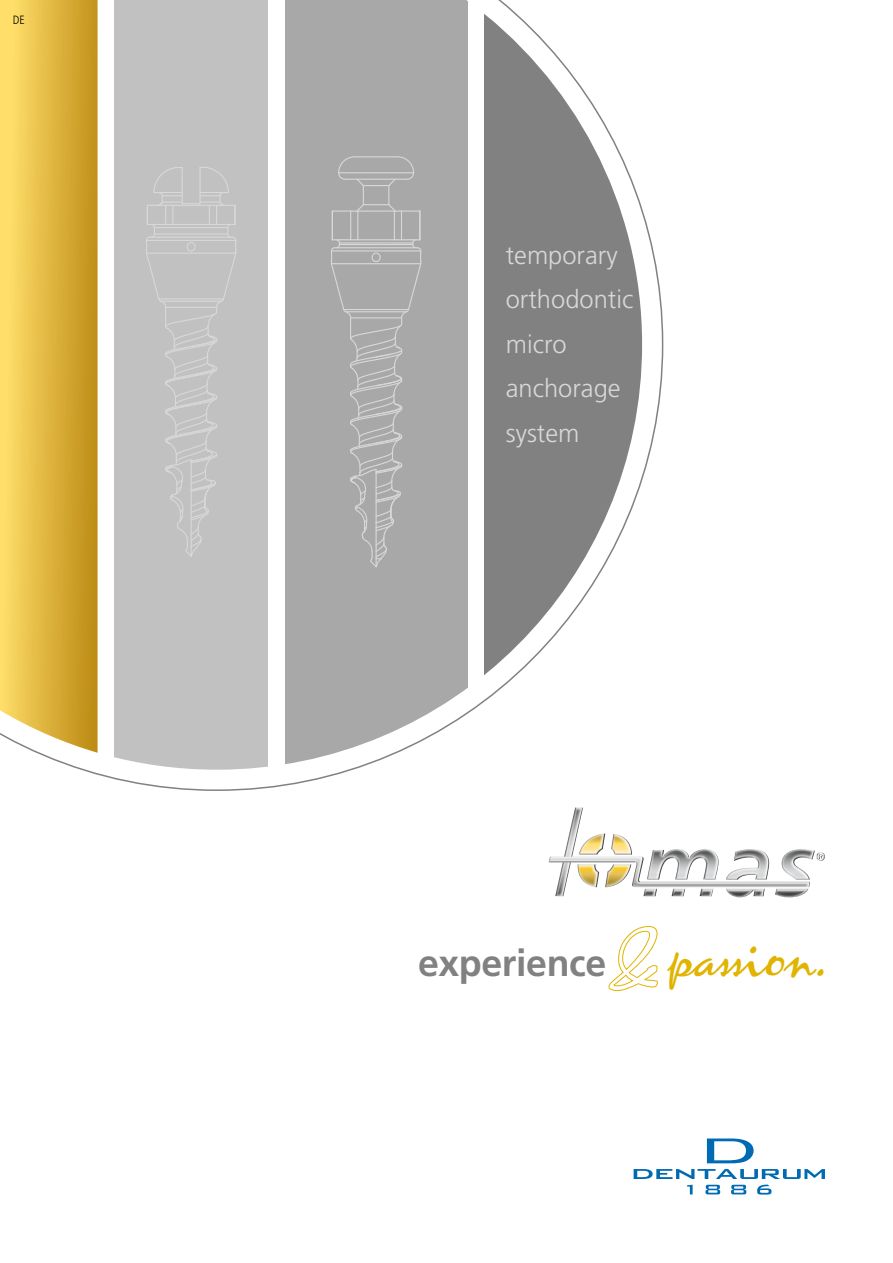
<style>
.page{position:relative;width:893px;height:1263px;background:#fff}
.page>*{position:absolute;margin:0;border:0;box-sizing:border-box;transform-origin:0 0}
.t1{font:700 37.5px "Frutiger LT Std";letter-spacing:-.01em;color:#818182}
.t2{font:300 25.5px/44.5px "Frutiger LT Std";color:#d7d8d8}
.t3{font:300 condensed 12px "Frutiger LT Std";color:#000}
.s1{font-family:"Zephyr";font-weight:400;font-size:82.5px;color:#e0b400}
.s2{font-family:"Zephyr";font-weight:400;font-size:43.5px;color:#e0b400}
</style>
<div class="page">
<svg style="left:37px;top:0;width:626px;height:791px"></svg>
<svg style="left:0;top:0;width:98px;height:753px;background:#e0b846"></svg>
<svg style="left:485px;top:0;width:157px;height:770px;fill:#818182"></svg>
<div style="left:285px;top:0;width:182px;height:770px;background:#a8a8a9"></div>
<svg style="left:331px;top:156px;width:91px;height:411px"></svg>
<div style="left:115px;top:0;width:153px;height:770px;background:#c1c1c2"></div>
<svg style="left:146px;top:167px;width:91px;height:390px"></svg>
<svg style="left:555px;top:807px;width:270px;height:90px"></svg>
<svg style="left:549px;top:856px;width:262px;height:31px"></svg>
<svg style="left:707px;top:1138px;width:47px;height:25px"></svg>
<svg style="left:634px;top:1169px;width:191px;height:25px"></svg>
<p class="t3" style="left:13px;top:13px;width:13px">DE</p>
<p class="t2" style="left:506px;top:233px;width:129px">temporary orthodontic micro anchorage system</p>
<h1 class="t1" style="left:418px;top:941px;width:409px">experience<span class="s1">&amp;</span> <span class="s2">passion.</span></h1>
</div>
